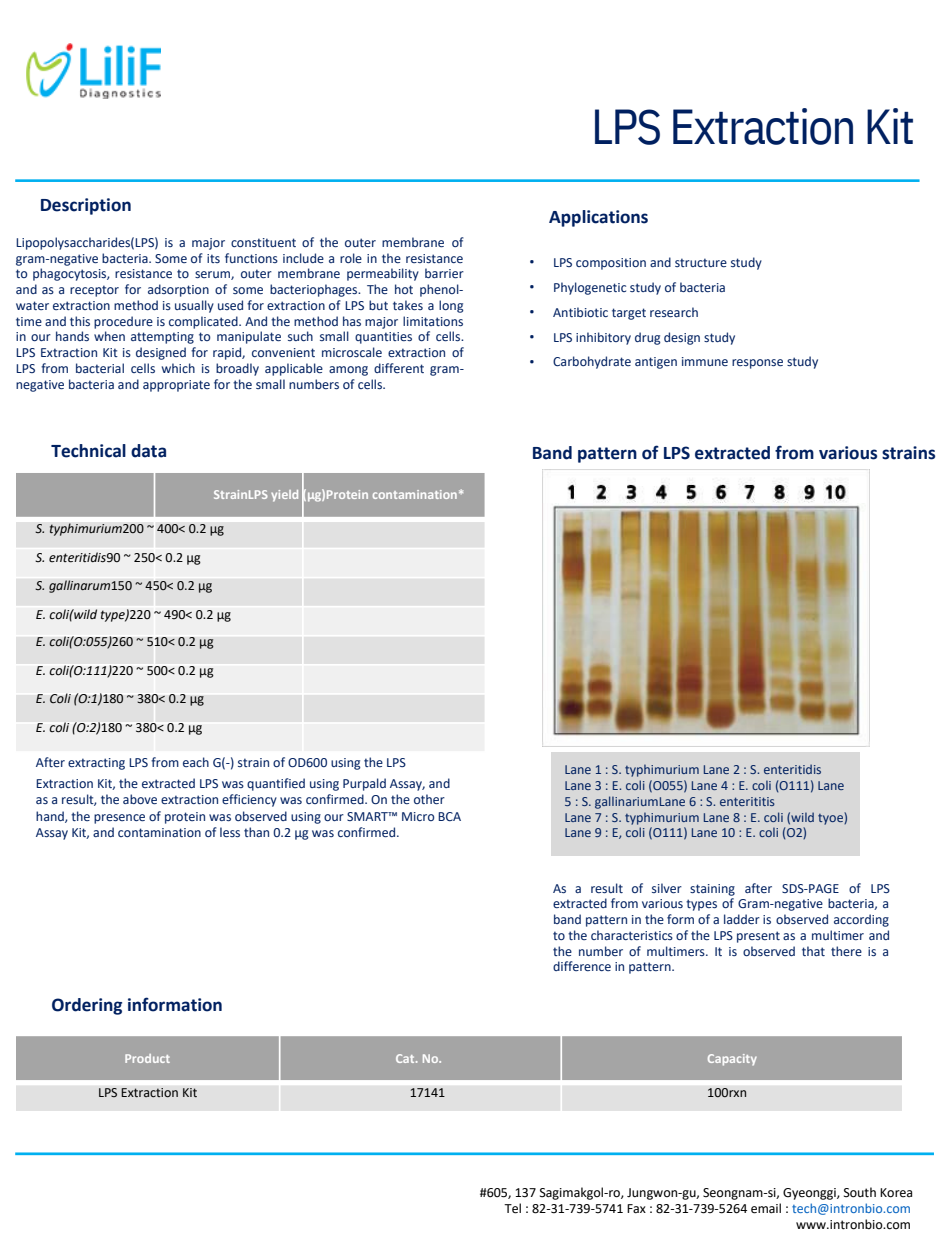
<style>
.page{position:relative;width:945px;height:1260px;background:#fff}
.page>*{position:absolute;margin:0;border:0;box-sizing:border-box;transform-origin:0 0}
.t1{font:49px "IBM Plex Sans Cond";letter-spacing:-.035em;color:#002060}
.t2{font:700 19.25px "Calibri";color:#002060}
.t3{font:14px/15.8px "Calibri";color:#002060}
.t4{font:14px/15.8px "Calibri";color:#000;text-align:right}
.t5{font:italic 14px "Calibri";color:#000}
.t6{font:700 14px "Calibri";color:#fff}
.t7{font:14px/24.8px "IBM Plex Sans Cond";color:#002060;text-align:justify}
.s1{font-style:normal}
.s2{font-style:italic}
.s3{color:#0563c1}
</style>
<div class="page">
<div style="left:552px;top:753px;width:308px;height:103px;background:#d9d9d9"></div>
<img style="left:542px;top:470px;width:327px;height:277px">
<hr style="left:15px;top:1152px;width:919px;height:3px;background:#00b0f0">
<hr style="left:15px;top:179px;width:905px;height:3px;background:#00b0f0">
<div style="left:15px;top:472px;width:140px;height:47px;background:#a5a5a5"></div>
<div style="left:155px;top:472px;width:148px;height:47px;background:#a5a5a5"></div>
<div style="left:303px;top:472px;width:182px;height:47px;background:#a5a5a5"></div>
<div style="left:15px;top:519px;width:140px;height:30px;background:#e1e1e1"></div>
<div style="left:155px;top:519px;width:148px;height:30px;background:#e1e1e1"></div>
<div style="left:303px;top:519px;width:182px;height:30px;background:#e1e1e1"></div>
<div style="left:15px;top:549px;width:140px;height:29px;background:#f0f0f0"></div>
<div style="left:155px;top:549px;width:148px;height:29px;background:#f0f0f0"></div>
<div style="left:303px;top:549px;width:182px;height:29px;background:#f0f0f0"></div>
<div style="left:15px;top:578px;width:140px;height:29px;background:#e1e1e1"></div>
<div style="left:155px;top:578px;width:148px;height:29px;background:#e1e1e1"></div>
<div style="left:303px;top:578px;width:182px;height:29px;background:#e1e1e1"></div>
<div style="left:15px;top:607px;width:140px;height:29px;background:#f0f0f0"></div>
<div style="left:155px;top:607px;width:148px;height:29px;background:#f0f0f0"></div>
<div style="left:303px;top:607px;width:182px;height:29px;background:#f0f0f0"></div>
<div style="left:15px;top:636px;width:140px;height:29px;background:#e1e1e1"></div>
<div style="left:155px;top:636px;width:148px;height:29px;background:#e1e1e1"></div>
<div style="left:303px;top:636px;width:182px;height:29px;background:#e1e1e1"></div>
<div style="left:15px;top:665px;width:140px;height:29px;background:#f0f0f0"></div>
<div style="left:155px;top:665px;width:148px;height:29px;background:#f0f0f0"></div>
<div style="left:303px;top:665px;width:182px;height:29px;background:#f0f0f0"></div>
<div style="left:15px;top:694px;width:140px;height:29px;background:#e1e1e1"></div>
<div style="left:155px;top:694px;width:148px;height:29px;background:#e1e1e1"></div>
<div style="left:303px;top:694px;width:182px;height:29px;background:#e1e1e1"></div>
<div style="left:15px;top:723px;width:140px;height:29px;background:#f0f0f0"></div>
<div style="left:155px;top:723px;width:148px;height:29px;background:#f0f0f0"></div>
<div style="left:303px;top:723px;width:182px;height:29px;background:#f0f0f0"></div>
<hr style="left:154px;top:471px;width:1px;height:282px;background:#fff">
<hr style="left:302px;top:471px;width:2px;height:282px;background:#fff">
<div style="left:14px;top:517px;width:472px;height:5px;background:#fff"></div>
<hr style="left:14px;top:548px;width:472px;height:1px;background:#fff">
<hr style="left:14px;top:577px;width:472px;height:1px;background:#fff">
<hr style="left:14px;top:606px;width:472px;height:2px;background:#fff">
<hr style="left:14px;top:635px;width:472px;height:2px;background:#fff">
<hr style="left:14px;top:664px;width:472px;height:2px;background:#fff">
<hr style="left:14px;top:693px;width:472px;height:2px;background:#fff">
<hr style="left:14px;top:722px;width:472px;height:2px;background:#fff">
<hr style="left:14px;top:471px;width:2px;height:282px;background:#fff">
<hr style="left:14px;top:471px;width:472px;height:2px;background:#fff">
<hr style="left:14px;top:751px;width:472px;height:2px;background:#fff">
<img style="left:27px;top:43px;width:134px;height:55px">
<div style="left:15px;top:1035px;width:265px;height:48px;background:#a5a5a5"></div>
<div style="left:280px;top:1035px;width:281px;height:48px;background:#a5a5a5"></div>
<div style="left:561px;top:1035px;width:342px;height:48px;background:#a5a5a5"></div>
<div style="left:15px;top:1083px;width:265px;height:29px;background:#e1e1e1"></div>
<div style="left:280px;top:1083px;width:281px;height:29px;background:#e1e1e1"></div>
<div style="left:561px;top:1083px;width:342px;height:29px;background:#e1e1e1"></div>
<hr style="left:279px;top:1034px;width:2px;height:79px;background:#fff">
<hr style="left:560px;top:1034px;width:2px;height:79px;background:#fff">
<div style="left:14px;top:1080px;width:890px;height:5px;background:#fff"></div>
<hr style="left:14px;top:1034px;width:2px;height:79px;background:#fff">
<hr style="left:902px;top:1034px;width:2px;height:79px;background:#fff">
<hr style="left:14px;top:1034px;width:890px;height:2px;background:#fff">
<hr style="left:14px;top:1111px;width:890px;height:2px;background:#fff">
<p class="t2" style="left:40px;top:196px;width:94px">Description</p>
<p class="t3" style="left:16px;top:236px;width:450px;text-align:justify">Lipopolysaccharides(LPS) is a major constituent of the outer membrane of gram-negative bacteria. Some of its functions include a role in the resistance to phagocytosis, resistance to serum, outer membrane permeability barrier and as a receptor for adsorption of some bacteriophages. The hot phenol&shy;water extraction method is usually used for extraction of LPS but takes a long time and this procedure is complicated. And the method has major limitations in our hands when attempting to manipulate such small quantities of cells.<br>LPS Extraction Kit is designed for rapid, convenient microscale extraction of LPS from bacterial cells which is broadly applicable among different gram&shy;negative bacteria and appropriate for the small numbers of cells.</p>
<p class="t2" style="left:51px;top:443px;width:117px">Technical data</p>
<p class="t6" style="left:213px;top:489px;width:253px">StrainLPS yield (μg)Protein contamination*</p>
<p class="t5" style="left:36px;top:523px;width:190px">S. typhimurium<span class="s1">200 ~ 400&lt; 0.2 μg</span></p>
<p class="t5" style="left:36px;top:552px;width:166px">S. enteritidis<span class="s1">90 ~ 250&lt; 0.2 μg</span></p>
<p class="t4" style="left:36px;top:579px;width:178px"><span class="s2">S. gallinarum</span>150 ~ 450&lt; 0.2 μg</p>
<p class="t5" style="left:36px;top:608px;width:197px">E. coli(wild type)<span class="s1">220 ~ 490&lt; 0.2 μg</span></p>
<p class="t5" style="left:36px;top:636px;width:179px">E. coli(O:055)<span class="s1">260 ~ 510&lt; 0.2 μg</span></p>
<p class="t5" style="left:36px;top:665px;width:179px">E. coli(O:111)<span class="s1">220 ~ 500&lt; 0.2 μg</span></p>
<p class="t4" style="left:36px;top:691px;width:170px"><span class="s2">E. Coli (O:1)</span>180 ~ 380&lt; 0.2 μg</p>
<p class="t4" style="left:36px;top:720px;width:168px"><span class="s2">E. coli (O:2)</span>180 ~ 380&lt; 0.2 μg</p>
<p class="t3" style="left:36px;top:756px;width:371px">After extracting LPS from each G(-) strain of OD600 using the LPS</p>
<p class="t3" style="left:36px;top:777px;width:416px">Extraction Kit, the extracted LPS was quantified using Purpald Assay, and</p>
<p class="t3" style="left:36px;top:792px;width:410px">as a result, the above extraction efficiency was confirmed. On the other</p>
<p class="t3" style="left:36px;top:810px;width:427px">hand, the presence of protein was observed using our SMART™ Micro BCA</p>
<p class="t3" style="left:36px;top:825px;width:365px">Assay Kit, and contamination of less than 0.2 μg was confirmed.</p>
<p class="t2" style="left:51px;top:996px;width:173px">Ordering information</p>
<p class="t6" style="left:124px;top:1052px;width:47px">Product</p>
<p class="t4" style="left:98px;top:1085px;width:101px">LPS Extraction Kit</p>
<p class="t6" style="left:396px;top:1052px;width:48px">Cat. No.</p>
<p class="t4" style="left:410px;top:1085px;width:37px">17141</p>
<p class="t1" style="left:591px;top:94px;width:326px">LPS Extraction Kit</p>
<p class="t7" style="left:529px;top:249px;width:7px">• • • • •</p>
<p class="t2" style="left:549px;top:208px;width:101px">Applications</p>
<p class="t3" style="left:553px;top:251px;width:210px;line-height:24.8px">LPS composition and structure study<br>Phylogenetic study of bacteria</p>
<p class="t3" style="left:553px;top:305px;width:147px">Antibiotic target research</p>
<p class="t3" style="left:553px;top:330px;width:184px">LPS inhibitory drug design study</p>
<p class="t3" style="left:553px;top:355px;width:267px">Carbohydrate antigen immune response study</p>
<p class="t2" style="left:532px;top:445px;width:406px">Band pattern of LPS extracted from various strains</p>
<p class="t3" style="left:564px;top:763px;width:259px">Lane 1 : S. typhimurium Lane 2 : S. enteritidis</p>
<p class="t3" style="left:564px;top:779px;width:282px">Lane 3 : E. coli (O055) Lane 4 : E. coli (O111) Lane<br>5 : S. gallinariumLane 6 : S. enterititis</p>
<p class="t3" style="left:564px;top:810px;width:285px">Lane 7 : S. typhimurium Lane 8 : E. coli (wild tyoe)<br>Lane 9 : E, coli (O111) Lane 10 : E. coli (O2)</p>
<p class="t3" style="left:553px;top:881px;width:339px;text-align:justify">As a result of silver staining after SDS-PAGE of LPS extracted from various types of Gram-negative bacteria, a band pattern in the form of a ladder is observed according to the characteristics of the LPS present as a multimer and the number of multimers. It is observed that there is a difference in pattern.</p>
<p class="t6" style="left:707px;top:1052px;width:51px">Capacity</p>
<p class="t4" style="left:707px;top:1085px;width:41px">100rxn</p>
<p class="t4" style="left:480px;top:1186px;width:435px">#605, 137 Sagimakgol-ro, Jungwon-gu, Seongnam-si, Gyeonggi, South Korea<br>Tel : 82-31-739-5741 Fax : 82-31-739-5264 email : <span class="s3">tech@intronbio.com </span>www.intronbio.com</p>
</div>
